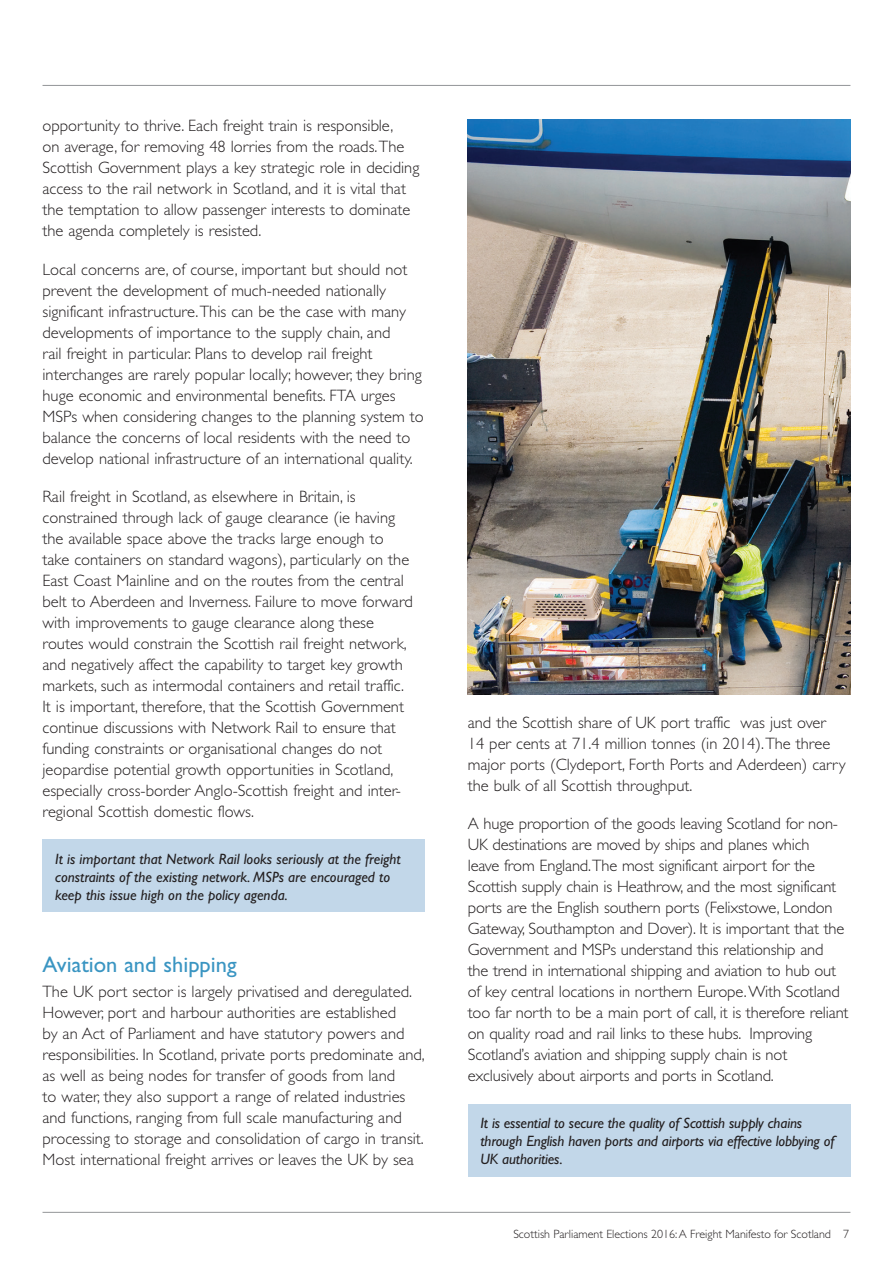
<style>
.page{position:relative;width:893px;height:1263px;background:#fff}
.page>*{position:absolute;margin:0;border:0;box-sizing:border-box;transform-origin:0 0}
.t1{font:22.5px "Gill Sans";color:#3a95c2}
.t2{font:300 16.5px/21px "Gill Sans";color:#231f20}
.t3{font:italic 15px/18px "Gill Sans";color:#231f20}
.t4{font:300 12px "Gill Sans";color:#231f20}
</style>
<div class="page">
<hr style="left:43px;top:85px;width:807px;height:1px;background:#939598">
<hr style="left:43px;top:1212px;width:807px;height:1px;background:#939598">
<div style="left:43px;top:839px;width:382px;height:73px;background:#c2d7e9"></div>
<div style="left:468px;top:1104px;width:382px;height:73px;background:#c2d7e9"></div>
<img style="left:468px;top:119px;width:382px;height:575px">
<p class="t2" style="left:43px;top:116px;width:378px">opportunity to thrive. Each freight train is responsible,<br>on average, for removing 48 lorries from the roads. The Scottish Government plays a key strategic role in deciding access to the rail network in Scotland, and it is vital that the temptation to allow passenger interests to dominate the agenda completely is resisted.</p>
<p class="t2" style="left:43px;top:259px;width:383px">Local concerns are, of course, important but should not prevent the development of much-needed nationally significant infrastructure. This can be the case with many developments of importance to the supply chain, and<br>rail freight in particular. Plans to develop rail freight interchanges are rarely popular locally; however, they bring huge economic and environmental benefits. FTA urges MSPs when considering changes to the planning system to balance the concerns of local residents with the need to develop national infrastructure of an international quality.</p>
<p class="t2" style="left:43px;top:486px;width:372px">Rail freight in Scotland, as elsewhere in Britain, is constrained through lack of gauge clearance (ie having the available space above the tracks large enough to take containers on standard wagons), particularly on the East Coast Mainline and on the routes from the central belt to Aberdeen and Inverness. Failure to move forward with improvements to gauge clearance along these routes would constrain the Scottish rail freight network, and negatively affect the capability to target key growth markets, such as intermodal containers and retail traffic.<br>It is important, therefore, that the Scottish Government continue discussions with Network Rail to ensure that funding constraints or organisational changes do not jeopardise potential growth opportunities in Scotland, especially cross-border Anglo-Scottish freight and inter&shy;regional Scottish domestic flows.</p>
<p class="t3" style="left:55px;top:850px;width:347px">It is important that Network Rail looks seriously at the freight constraints of the existing network. MSPs are encouraged to keep this issue high on the policy agenda.</p>
<h1 class="t1" style="left:43px;top:951px;width:196px">Aviation and shipping</h1>
<p class="t2" style="left:43px;top:981px;width:384px">The UK port sector is largely privatised and deregulated.<br>However, port and harbour authorities are established<br>by an Act of Parliament and have statutory powers and responsibilities. In Scotland, private ports predominate and, as well as being nodes for transfer of goods from land<br>to water, they also support a range of related industries and functions, ranging from full scale manufacturing and processing to storage and consolidation of cargo in transit.<br>Most international freight arrives or leaves the UK by sea</p>
<p class="t2" style="left:468px;top:712px;width:379px">and the Scottish share of UK port traffic was just over 14 per cents at 71.4 million tonnes (in 2014). The three major ports (Clydeport, Forth Ports and Aderdeen) carry the bulk of all Scottish throughput.</p>
<p class="t2" style="left:468px;top:813px;width:382px">A huge proportion of the goods leaving Scotland for non-UK destinations are moved by ships and planes which<br>leave from England. The most significant airport for the Scottish supply chain is Heathrow, and the most significant ports are the English southern ports (Felixstowe, London Gateway, Southampton and Dover). It is important that the Government and MSPs understand this relationship and<br>the trend in international shipping and aviation to hub out of key central locations in northern Europe. With Scotland too far north to be a main port of call, it is therefore reliant on quality road and rail links to these hubs. Improving Scotland’s aviation and shipping supply chain is not exclusively about airports and ports in Scotland.</p>
<p class="t3" style="left:480px;top:1114px;width:356px">It is essential to secure the quality of Scottish supply chains through English haven ports and airports via effective lobbying of<br>UK authorities.</p>
<p class="t4" style="left:513px;top:1227px;width:337px">Scottish Parliament Elections 2016: A Freight Manifesto for Scotland 7</p>
</div>
